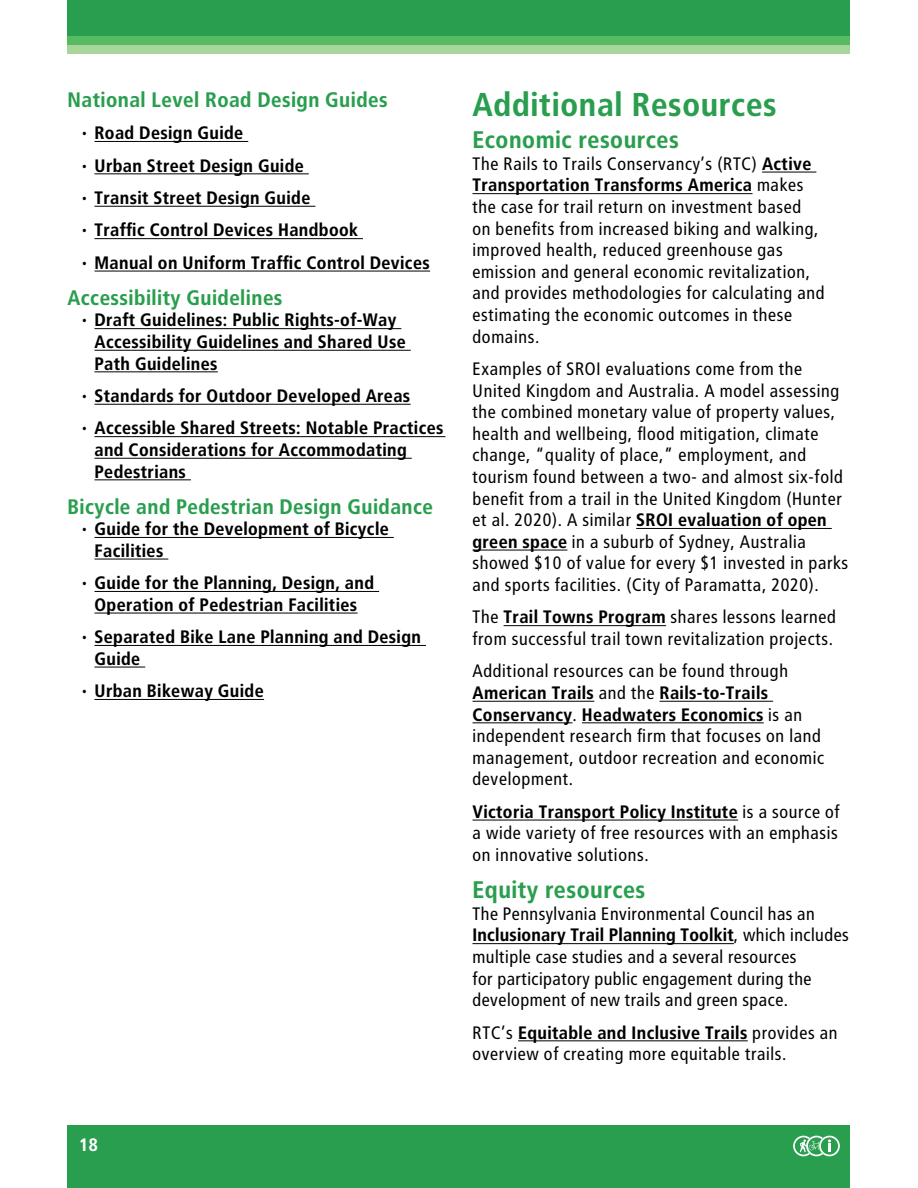
<style>
.page{position:relative;width:918px;height:1188px;background:#fff}
.page>*{position:absolute;margin:0;border:0;box-sizing:border-box;transform-origin:0 0}
.t1{font:700 33px "Transit";color:#299e4e}
.t2{font:700 24px "Transit";color:#299e4e}
.t3{font:700 21px "Transit";color:#299e4e}
.t4{font:18px/21.6px "Transit";color:#000}
.t5{font:700 18px/21.6px "Transit";color:#000}
.t6{font:700 18px "Transit";color:#fff}
.s1{font-weight:400}
.s2{font-weight:700}
</style>
<div class="page">
<div style="left:68px;top:0;width:782px;height:36px;background:#299e4e"></div>
<div style="left:68px;top:1125px;width:782px;height:63px;background:#299e4e"></div>
<div style="left:68px;top:36px;width:782px;height:9px;background:#57bb61"></div>
<div style="left:68px;top:45px;width:782px;height:9px;background:#a8d59a"></div>
<svg style="left:793px;top:1136px;width:47px;height:20px"></svg>
<hr style="left:94px;top:141px;width:154px;height:1px;background:#000">
<hr style="left:94px;top:173px;width:215px;height:1px;background:#000">
<hr style="left:94px;top:206px;width:221px;height:1px;background:#000">
<hr style="left:94px;top:238px;width:269px;height:1px;background:#000">
<hr style="left:94px;top:271px;width:336px;height:1px;background:#000">
<hr style="left:94px;top:328px;width:307px;height:1px;background:#000">
<hr style="left:94px;top:350px;width:317px;height:1px;background:#000">
<hr style="left:94px;top:371px;width:124px;height:1px;background:#000">
<hr style="left:94px;top:404px;width:317px;height:1px;background:#000">
<hr style="left:94px;top:436px;width:352px;height:1px;background:#000">
<hr style="left:94px;top:458px;width:318px;height:1px;background:#000">
<hr style="left:94px;top:479px;width:97px;height:1px;background:#000">
<hr style="left:94px;top:537px;width:300px;height:1px;background:#000">
<hr style="left:94px;top:559px;width:74px;height:1px;background:#000">
<hr style="left:94px;top:591px;width:285px;height:1px;background:#000">
<hr style="left:94px;top:613px;width:264px;height:1px;background:#000">
<hr style="left:94px;top:645px;width:332px;height:1px;background:#000">
<hr style="left:94px;top:667px;width:51px;height:1px;background:#000">
<hr style="left:94px;top:699px;width:170px;height:1px;background:#000">
<hr style="left:762px;top:172px;width:54px;height:1px;background:#000">
<hr style="left:472px;top:193px;width:281px;height:1px;background:#000">
<hr style="left:636px;top:528px;width:196px;height:1px;background:#000">
<hr style="left:472px;top:550px;width:95px;height:1px;background:#000">
<hr style="left:504px;top:625px;width:162px;height:1px;background:#000">
<hr style="left:472px;top:701px;width:122px;height:1px;background:#000">
<hr style="left:660px;top:701px;width:113px;height:1px;background:#000">
<hr style="left:472px;top:722px;width:101px;height:1px;background:#000">
<hr style="left:582px;top:722px;width:182px;height:1px;background:#000">
<hr style="left:472px;top:820px;width:266px;height:1px;background:#000">
<hr style="left:472px;top:943px;width:262px;height:1px;background:#000">
<hr style="left:518px;top:1040px;width:230px;height:1px;background:#000">
<p class="t3" style="left:68px;top:87px;width:322px">National Level Road Design Guides</p>
<p class="t5" style="left:81px;top:122px;width:164px"><span class="s1">•</span> Road Design Guide</p>
<p class="t5" style="left:81px;top:155px;width:225px"><span class="s1">•</span> Urban Street Design Guide</p>
<p class="t5" style="left:81px;top:187px;width:231px"><span class="s1">•</span> Transit Street Design Guide</p>
<p class="t5" style="left:81px;top:219px;width:279px"><span class="s1">•</span> Traffic Control Devices Handbook</p>
<p class="t5" style="left:81px;top:252px;width:351px"><span class="s1">•</span> Manual on Uniform Traffic Control Devices</p>
<p class="t3" style="left:68px;top:285px;width:217px">Accessibility Guidelines</p>
<p class="t5" style="left:94px;top:309px;width:313px;text-indent:-14px"><span class="s1">•</span> Draft Guidelines: Public Rights-of-Way<br>Accessibility Guidelines and Shared Use<br>Path Guidelines</p>
<p class="t5" style="left:81px;top:385px;width:331px"><span class="s1">•</span> Standards for Outdoor Developed Areas</p>
<p class="t5" style="left:94px;top:417px;width:351px;text-indent:-14px"><span class="s1">•</span> Accessible Shared Streets: Notable Practices and Considerations for Accommodating<br>Pedestrians</p>
<p class="t3" style="left:68px;top:494px;width:367px">Bicycle and Pedestrian Design Guidance</p>
<p class="t5" style="left:94px;top:518px;width:296px;text-indent:-14px"><span class="s1">•</span> Guide for the Development of Bicycle<br>Facilities</p>
<p class="t5" style="left:81px;top:572px;width:295px;text-align:center"><span class="s1">•</span> Guide for the Planning, Design, and<br>Operation of Pedestrian Facilities</p>
<p class="t5" style="left:94px;top:626px;width:328px;text-indent:-14px"><span class="s1">•</span> Separated Bike Lane Planning and Design<br>Guide</p>
<p class="t5" style="left:81px;top:680px;width:185px"><span class="s1">•</span> Urban Bikeway Guide</p>
<h1 class="t1" style="left:472px;top:85px;width:306px">Additional Resources</h1>
<h2 class="t2" style="left:472px;top:126px;width:208px">Economic resources</h2>
<p class="t4" style="left:472px;top:153px;width:354px">The Rails to Trails Conservancy’s (RTC) <span class="s2">Active Transportation Transforms America</span> makes the case for trail return on investment based<br>on benefits from increased biking and walking, improved health, reduced greenhouse gas emission and general economic revitalization, and provides methodologies for calculating and estimating the economic outcomes in these domains.</p>
<p class="t4" style="left:472px;top:358px;width:378px">Examples of SROI evaluations come from the United Kingdom and Australia. A model assessing the combined monetary value of property values, health and wellbeing, flood mitigation, climate change, “quality of place,” employment, and tourism found between a two- and almost six-fold benefit from a trail in the United Kingdom (Hunter et al. 2020). A similar <span class="s2">SROI evaluation of open green space</span> in a suburb of Sydney, Australia showed $10 of value for every $1 invested in parks and sports facilities. (City of Paramatta, 2020).</p>
<p class="t4" style="left:472px;top:606px;width:366px">The <span class="s2">Trail Towns Program</span> shares lessons learned from successful trail town revitalization projects.</p>
<p class="t4" style="left:472px;top:660px;width:354px">Additional resources can be found through <span class="s2">American Trails</span> and the <span class="s2">Rails-to-Trails Conservancy</span>. <span class="s2">Headwaters Economics</span> is an independent research firm that focuses on land management, outdoor recreation and economic development.</p>
<p class="t4" style="left:472px;top:801px;width:369px;text-align:justify"><span class="s2">Victoria Transport Policy Institute</span> is a source of a wide variety of free resources with an emphasis on innovative solutions.</p>
<h2 class="t2" style="left:472px;top:876px;width:175px">Equity resources</h2>
<p class="t4" style="left:472px;top:903px;width:379px">The Pennsylvania Environmental Council has an <span class="s2">Inclusionary Trail Planning Toolkit</span>, which includes multiple case studies and a several resources<br>for participatory public engagement during the development of new trails and green space.</p>
<p class="t4" style="left:472px;top:1022px;width:367px">RTC’s <span class="s2">Equitable and Inclusive Trails</span> provides an overview of creating more equitable trails.</p>
<p class="t6" style="left:80px;top:1134px;width:20px">18</p>
</div>
